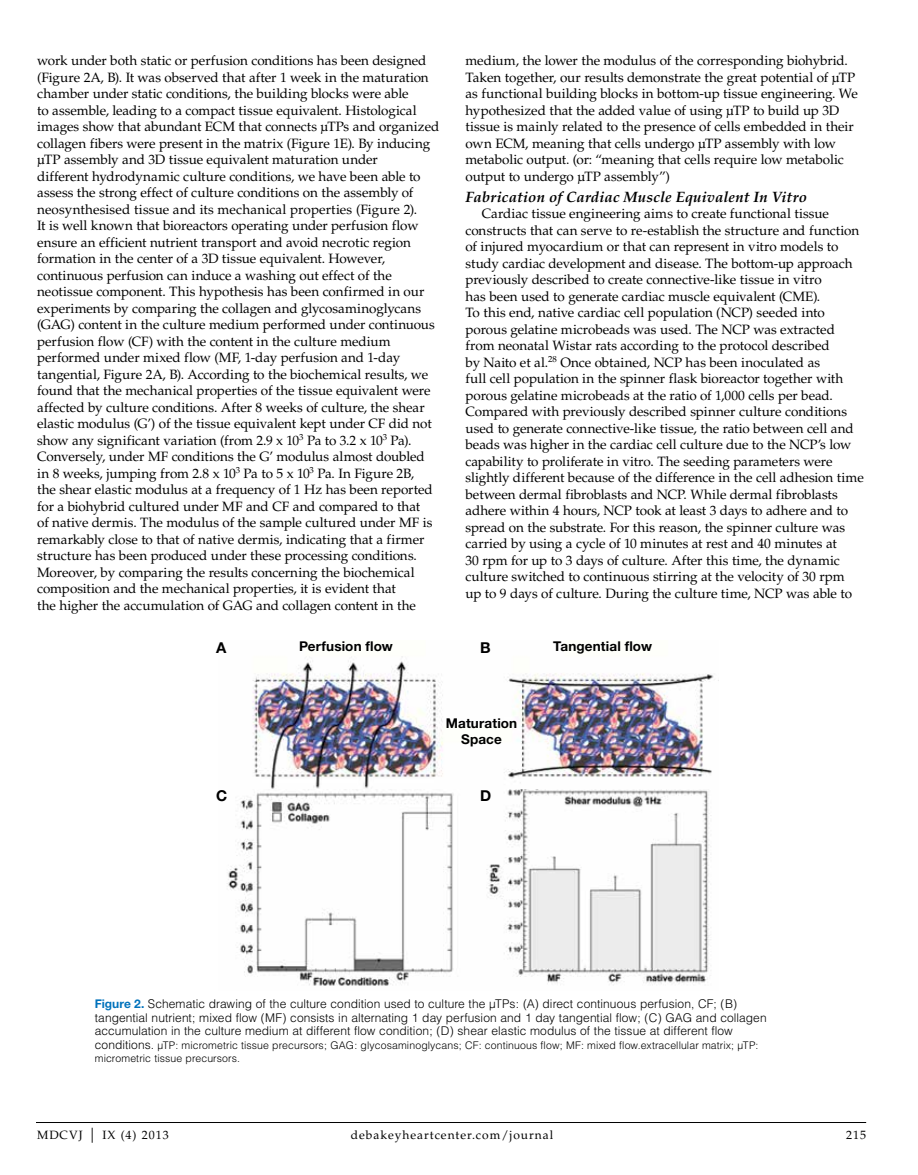
<style>
.page{position:relative;width:918px;height:1175px;background:#fff}
.page>*{position:absolute;margin:0;border:0;box-sizing:border-box;transform-origin:0 0}
.t1{font:italic 700 15px "Palatino LT Std";letter-spacing:.01em;color:#000}
.t2{font:700 15px "Helvetica Neue";color:#000}
.t3{font:13.5px/16.5px "Palatino LT Std";letter-spacing:-.005em;color:#000}
.t4{font:700 13.5px/16.5px "Helvetica Neue";letter-spacing:.01em;color:#000;text-align:center}
.t5{font:300 12px/13.5px "Helvetica";letter-spacing:.005em;color:#000}
.t6{font:12px "Palatino LT Std";letter-spacing:.08em;color:#000}
.t7{font:300 10.5px/13.5px "Helvetica";letter-spacing:.01em;color:#000}
.s1{font-family:"Helvetica Neue";font-weight:700;color:#0072bc}
.s2{font-size:12px}
.s3{font-size:15px}
</style>
<div class="page">
<hr style="left:36px;top:1122px;width:830px;height:1px;background:#000">
<img style="left:252px;top:656px;width:462px;height:133px">
<img style="left:227px;top:789px;width:484px;height:197px">
<p class="t3" style="left:37px;top:53px;width:404px">work under both static or perfusion conditions has been designed (Figure 2A, B). It was observed that after 1 week in the maturation chamber under static conditions, the building blocks were able<br>to assemble, leading to a compact tissue equivalent. Histological images show that abundant ECM that connects μTPs and organized collagen fibers were present in the matrix (Figure 1E). By inducing μTP assembly and 3D tissue equivalent maturation under<br>different hydrodynamic culture conditions, we have been able to assess the strong effect of culture conditions on the assembly of neosynthesised tissue and its mechanical properties (Figure 2).<br>It is well known that bioreactors operating under perfusion flow ensure an efficient nutrient transport and avoid necrotic region formation in the center of a 3D tissue equivalent. However, continuous perfusion can induce a washing out effect of the neotissue component. This hypothesis has been confirmed in our experiments by comparing the collagen and glycosaminoglycans (GAG) content in the culture medium performed under continuous perfusion flow (CF) with the content in the culture medium performed under mixed flow (MF, 1-day perfusion and 1-day tangential, Figure 2A, B). According to the biochemical results, we found that the mechanical properties of the tissue equivalent were affected by culture conditions. After 8 weeks of culture, the shear elastic modulus (G’) of the tissue equivalent kept under CF did not show any significant variation (from 2.9 x 10<sup>3</sup> Pa to 3.2 x 10<sup>3</sup> Pa).<br>Conversely, under MF conditions the G’ modulus almost doubled in 8 weeks, jumping from 2.8 x 10<sup>3</sup> Pa to 5 x 10<sup>3</sup> Pa. In Figure 2B,<br>the shear elastic modulus at a frequency of 1 Hz has been reported for a biohybrid cultured under MF and CF and compared to that<br>of native dermis. The modulus of the sample cultured under MF is remarkably close to that of native dermis, indicating that a firmer structure has been produced under these processing conditions.<br>Moreover, by comparing the results concerning the biochemical composition and the mechanical properties, it is evident that<br>the higher the accumulation of GAG and collagen content in the</p>
<p class="t3" style="left:466px;top:53px;width:394px">medium, the lower the modulus of the corresponding biohybrid.<br>Taken together, our results demonstrate the great potential of μTP as functional building blocks in bottom-up tissue engineering. We hypothesized that the added value of using μTP to build up 3D tissue is mainly related to the presence of cells embedded in their own ECM, meaning that cells undergo μTP assembly with low metabolic output. (or: “meaning that cells require low metabolic output to undergo μTP assembly”)</p>
<p class="t1" style="left:466px;top:188px;width:343px">Fabrication of Cardiac Muscle Equivalent In Vitro</p>
<p class="t3" style="left:466px;top:206px;width:400px;text-indent:16px">Cardiac tissue engineering aims to create functional tissue constructs that can serve to re-establish the structure and function of injured myocardium or that can represent in vitro models to study cardiac development and disease. The bottom-up approach previously described to create connective-like tissue in vitro<br>has been used to generate cardiac muscle equivalent (CME).<br>To this end, native cardiac cell population (NCP) seeded into porous gelatine microbeads was used. The NCP was extracted from neonatal Wistar rats according to the protocol described<br>by Naito et al.<sup>28</sup> Once obtained, NCP has been inoculated as<br>full cell population in the spinner flask bioreactor together with porous gelatine microbeads at the ratio of 1,000 cells per bead.<br>Compared with previously described spinner culture conditions used to generate connective-like tissue, the ratio between cell and beads was higher in the cardiac cell culture due to the NCP’s low capability to proliferate in vitro. The seeding parameters were slightly different because of the difference in the cell adhesion time between dermal fibroblasts and NCP. While dermal fibroblasts adhere within 4 hours, NCP took at least 3 days to adhere and to spread on the substrate. For this reason, the spinner culture was carried by using a cycle of 10 minutes at rest and 40 minutes at<br>30 rpm for up to 3 days of culture. After this time, the dynamic culture switched to continuous stirring at the velocity of 30 rpm up to 9 days of culture. During the culture time, NCP was able to</p>
<p class="t4" style="left:299px;top:638px;width:95px">Perfusion flow</p>
<p class="t4" style="left:553px;top:638px;width:100px">Tangential flow</p>
<p class="t2" style="left:216px;top:638px;width:12px">A</p>
<p class="t2" style="left:480px;top:638px;width:12px">B</p>
<p class="t4" style="left:446px;top:714px;width:73px">Maturation<br>Space</p>
<p class="t2" style="left:216px;top:786px;width:13px">C</p>
<p class="t2" style="left:480px;top:786px;width:13px">D</p>
<p class="t5" style="left:95px;top:997px;width:673px"><span class="s1">Figure 2.</span> Schematic drawing of the culture condition used to culture the μTPs: (A) direct continuous perfusion, CF; (B) tangential nutrient; mixed flow (MF) consists in alternating 1 day perfusion and 1 day tangential flow; (C) GAG and collagen accumulation in the culture medium at different flow condition; (D) shear elastic modulus of the tissue at different flow</p>
<p class="t7" style="left:95px;top:1038px;width:665px"><span class="s2">conditions.</span> μTP: micrometric tissue precursors; GAG: glycosaminoglycans; CF: continuous flow; MF: mixed flow.extracellular matrix; μTP: micrometric tissue precursors.</p>
<p class="t6" style="left:37px;top:1127px;width:133px">MDCVJ <span class="s3">|</span> IX (4) 2013</p>
<p class="t6" style="left:351px;top:1127px;width:204px">debakeyheartcenter.com/journal</p>
<p class="t6" style="left:846px;top:1127px;width:21px">215</p>
</div>
